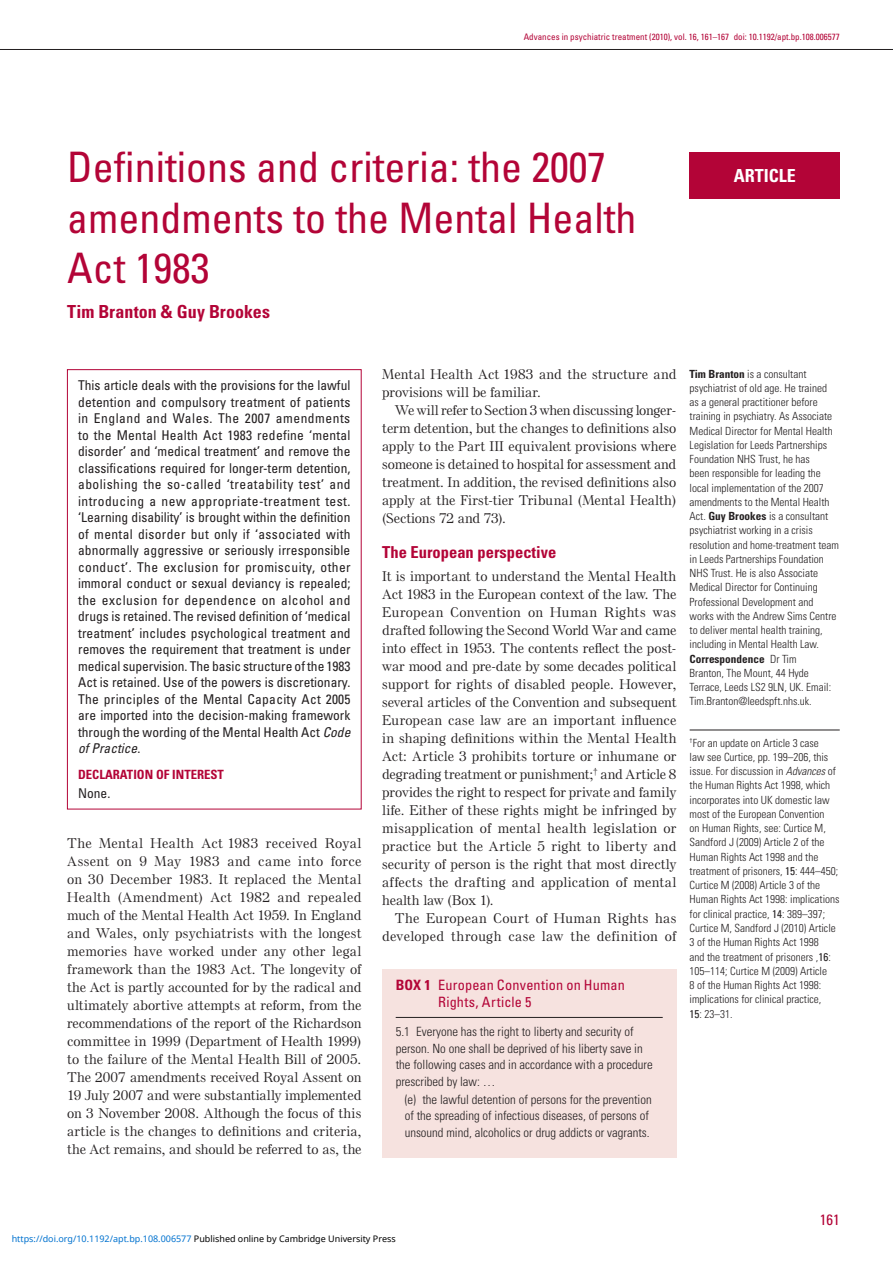
<style>
.page{position:relative;width:893px;height:1263px;background:#fff}
.page>*{position:absolute;margin:0;border:0;box-sizing:border-box;transform-origin:0 0}
.t1{font:condensed 42px/50.4px "Univers LT Std";color:#b30437}
.Authors{font:700 condensed 18px "Univers LT Std";color:#b30437}
.Article_type_Flag{font:700 condensed 18px "Univers LT Std";color:#fff}
.subhead_1{font:700 condensed 16.5px "Univers LT Std";color:#b30437}
.Folio{font:condensed 15px "Univers LT Std";color:#b30437}
.Box_title{font:condensed 14.25px/16.5px "Univers LT Std";letter-spacing:.01em;color:#b30437}
._1st_para{font:500 13.5px/18px "Else NPL Std";letter-spacing:.025em;color:#231f20;text-align:justify}
.Summary_box_text{font:condensed 13.5px/16.5px "Univers LT Std";color:#231f20;text-align:justify}
.Body_text{font:500 13.5px/18px "Else NPL Std";letter-spacing:.035em;color:#231f20;text-align:justify}
.Box_copy{font:300 condensed 12.75px/16.5px "Univers LT Std";color:#231f20}
.Box_list_clear_bulle{font:300 condensed 12.75px/16.5px "Univers LT Std";color:#231f20}
.Summary_box_headings{font:700 condensed 12.75px "Univers LT Std";color:#b30437}
.About_the_authors{font:300 condensed 11.25px/14.2px "Univers LT Std";color:#231f20}
.Margin_notes__footno{font:300 condensed 11.25px/14.2px "Univers LT Std";color:#231f20}
.t2{font:9px "Noto Sans";color:#0172cf}
.running_head_first_p{font:condensed 9px "Univers LT Std";color:#b30437}
.s1{font-style:italic}
.s2{font-weight:700}
.s3{font-weight:400}
.s4{color:#000}
</style>
<div class="page">
<hr style="left:0;top:49px;width:893px;height:1px;background:#231f20">
<div style="left:690px;top:152px;width:150px;height:46px;background:#b30437"></div>
<div style="left:67px;top:369px;width:294px;height:440px;border:1px solid #b30437"></div>
<div style="left:382px;top:969px;width:294px;height:189px;background:#f6e2df"></div>
<hr style="left:396px;top:1017px;width:267px;height:1px;background:#231f20">
<hr style="left:690px;top:730px;width:150px;height:1px;background:#231f20">
<p class="running_head_first_p" style="left:524px;top:31px;width:317px">Advances in psychiatric treatment (2010), vol. 16, 161–167 doi: 10.1192/apt.bp.108.006577</p>
<p class="t1" style="left:67px;top:142px;width:540px">Definitions and criteria: the 2007</p>
<p class="t1" style="left:67px;top:192px;width:571px">amendments to the Mental Health<br>Act 1983</p>
<p class="Authors" style="left:67px;top:300px;width:204px">Tim Branton &amp; Guy Brookes</p>
<p class="Article_type_Flag" style="left:734px;top:164px;width:64px">ARTICLE</p>
<p class="Summary_box_text" style="left:78px;top:377px;width:274px">This article deals with the provisions for the lawful detention and compulsory treatment of patients in England and Wales. The 2007 amendments to the Mental Health Act 1983 redefine ‘mental disorder’ and ‘medical treatment’ and remove the classifications required for longer-term detention, abolishing the so-called ‘treatability test’ and introducing a new appropriate-treatment test. ‘Learning disability’ is brought within the definition of mental disorder but only if ‘associated with abnormally aggressive or seriously irresponsible conduct’. The exclusion for promiscuity, other immoral conduct or sexual deviancy is repealed; the exclusion for dependence on alcohol and drugs is retained. The revised definition of ‘medical treatment’ includes psychological treatment and removes the requirement that treatment is under medical supervision. The basic structure of the 1983<br>Act is retained. Use of the powers is discretionary.<br>The principles of the Mental Capacity Act 2005 are imported into the decision-making framework through the wording of the Mental Health Act <span class="s1">Code of Practice</span>.</p>
<p class="Summary_box_headings" style="left:78px;top:766px;width:147px">DECLARATION OF INTEREST</p>
<p class="Summary_box_text" style="left:78px;top:785px;width:34px">None.</p>
<p class="_1st_para" style="left:67px;top:834px;width:296px">The Mental Health Act 1983 received Royal Assent on 9 May 1983 and came into force on 30 December 1983. It replaced the Mental Health (Amendment) Act 1982 and repealed much of the Mental Health Act 1959. In England and Wales, only psychiatrists with the longest memories have worked under any other legal framework than the 1983 Act. The longevity of the Act is partly accounted for by the radical and ultimately abortive attempts at reform, from the recommendations of the report of the Richardson committee in 1999 (Department of Health 1999) to the failure of the Mental Health Bill of 2005.<br>The 2007 amendments received Royal Assent on 19 July 2007 and were substantially implemented on 3 November 2008. Although the focus of this article is the changes to definitions and criteria, the Act remains, and should be referred to as, the</p>
<p class="_1st_para" style="left:382px;top:365px;width:296px">Mental Health Act 1983 and the structure and provisions will be familiar.</p>
<p class="Body_text" style="left:382px;top:401px;width:296px;text-indent:13px">We will refer to Section 3 when discussing longer&shy;term detention, but the changes to definitions also apply to the Part III equivalent provisions where someone is detained to hospital for assessment and treatment. In addition, the revised definitions also apply at the First-tier Tribunal (Mental Health) (Sections 72 and 73).</p>
<p class="subhead_1" style="left:382px;top:542px;width:176px">The European perspective</p>
<p class="_1st_para" style="left:382px;top:567px;width:296px">It is important to understand the Mental Health Act 1983 in the European context of the law. The European Convention on Human Rights was drafted following the Second World War and came into effect in 1953. The contents reflect the post&shy;war mood and pre-date by some decades political support for rights of disabled people. However, several articles of the Convention and subsequent European case law are an important influence in shaping definitions within the Mental Health Act: Article 3 prohibits torture or inhumane or degrading treatment or punishment;<sup>†</sup> and Article 8 provides the right to respect for private and family life. Either of these rights might be infringed by misapplication of mental health legislation or practice but the Article 5 right to liberty and security of person is the right that most directly affects the drafting and application of mental health law (Box 1).</p>
<p class="Body_text" style="left:382px;top:909px;width:295px;text-align:right">The European Court of Human Rights has developed through case law the definition of</p>
<p class="Box_title" style="left:438px;top:977px;width:188px;text-indent:-42px"><span class="s2">Box 1</span> European Convention on Human<br>Rights, Article 5</p>
<p class="Box_copy" style="left:396px;top:1023px;width:258px">5.1 Everyone has the right to liberty and security of person. No one shall be deprived of his liberty save in the following cases and in accordance with a procedure prescribed by law: …</p>
<p class="Box_list_clear_bulle" style="left:405px;top:1091px;width:249px">(e) the lawful detention of persons for the prevention of the spreading of infectious diseases, of persons of unsound mind, alcoholics or drug addicts or vagrants.</p>
<p class="About_the_authors" style="left:690px;top:367px;width:151px"><span class="s2">Tim Branton</span> is a consultant psychiatrist of old age. He trained as a general practitioner before training in psychiatry. As Associate Medical Director for Mental Health Legislation for Leeds Partnerships Foundation NHS Trust, he has<br>been responsible for leading the local implementation of the 2007 amendments to the Mental Health Act. <span class="s2">Guy Brookes</span> is a consultant psychiatrist working in a crisis resolution and home-treatment team in Leeds Partnerships Foundation NHS Trust. He is also Associate Medical Director for Continuing Professional Development and works with the Andrew Sims Centre to deliver mental health training, including in Mental Health Law.</p>
<p class="About_the_authors" style="left:690px;top:652px;width:143px"><span class="s2">Correspondence</span> Dr Tim<br>Branton, The Mount, 44 Hyde<br>Terrace, Leeds LS2 9LN, UK. Email:<br>Tim.Branton@leedspft.nhs.uk.</p>
<p class="Margin_notes__footno" style="left:690px;top:736px;width:151px"><sup>†</sup>For an update on Article 3 case<br>law see Curtice, pp. 199–206, this issue. For discussion in <span class="s1">Advances</span> of the Human Rights Act 1998, which incorporates into UK domestic law most of the European Convention<br>on Human Rights, see: Curtice M,<br>Sandford J (2009) Article 2 of the<br>Human Rights Act 1998 and the treatment of prisoners, <span class="s3">15</span>: 444–450;<br>Curtice M (2008) Article 3 of the<br>Human Rights Act 1998: implications for clinical practice, <span class="s3">14</span>: 389–397;<br>Curtice M, Sandford J (2010) Article<br>3 of the Human Rights Act 1998<br>and the treatment of prisoners ,<span class="s3">16</span>:<br>105–114; Curtice M (2009) Article<br>8 of the Human Rights Act 1998: implications for clinical practice,<br><span class="s3">15</span>: 23–31.</p>
<p class="t2" style="left:12px;top:1232px;width:386px">https://doi.org/10.1192/apt.bp.108.006577 <span class="s4">Published online by Cambridge University Press</span></p>
<p class="Folio" style="left:820px;top:1210px;width:21px">161</p>
</div>
